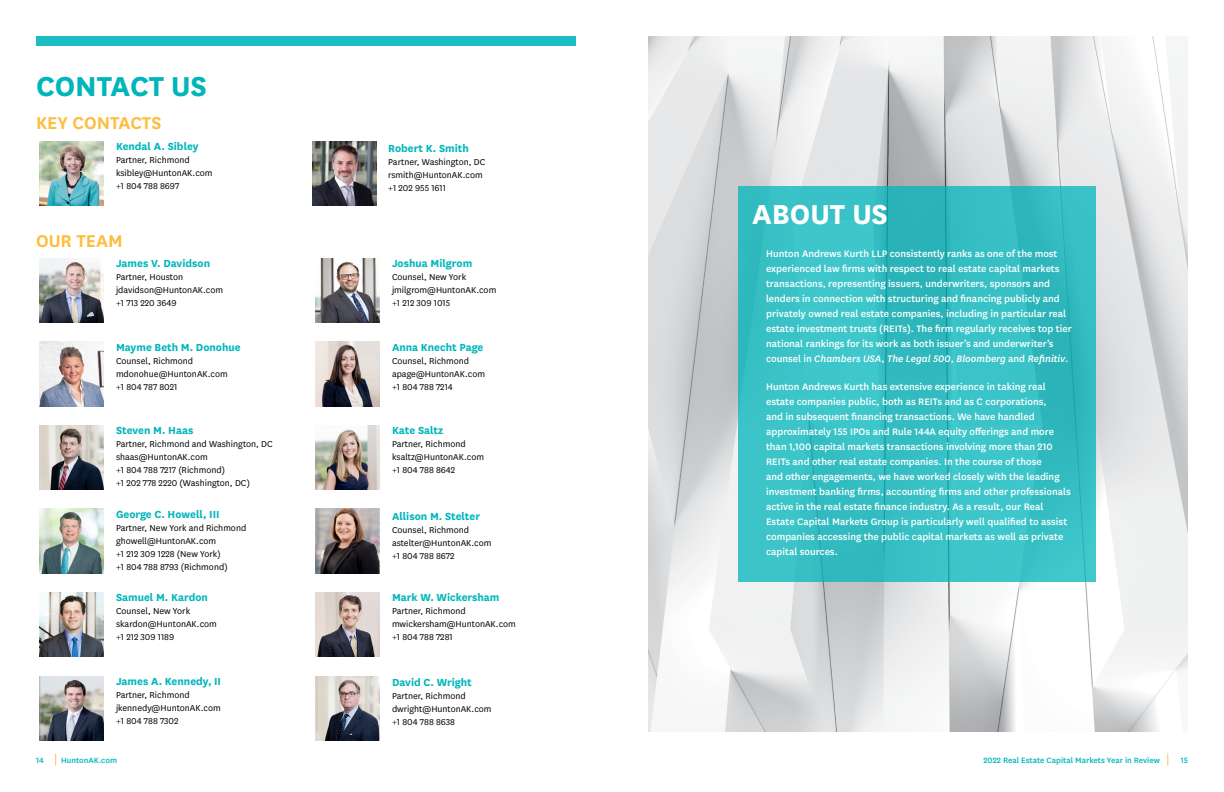
<style>
.page{position:relative;width:1224px;height:792px;background:#fff}
.page>*{position:absolute;margin:0;border:0;box-sizing:border-box;transform-origin:0 0}
.t1{font:700 32px "National";color:#00b6bb}
.t2{font:700 32px "National";color:#fff}
.t3{font:600 20px "National";color:#fdbd3f}
.t4{font:700 12px "National";color:#00b6bc}
.t5{font:500 11px/15px "National";color:#fff}
.t6{font:10px/13px "National";color:#000}
.t7{font:500 9px "National";color:#00b6bc}
.s1{font-style:italic}
</style>
<div class="page">
<svg style="left:55px;top:754px;width:1px;height:12px"></svg>
<svg style="left:1168px;top:754px;width:1px;height:12px"></svg>
<img style="left:316px;top:676px;width:64px;height:64px">
<img style="left:40px;top:425px;width:64px;height:65px">
<img style="left:40px;top:258px;width:64px;height:65px">
<img style="left:40px;top:509px;width:64px;height:64px">
<img style="left:40px;top:593px;width:64px;height:64px">
<img style="left:40px;top:676px;width:64px;height:64px">
<img style="left:316px;top:258px;width:64px;height:65px">
<img style="left:40px;top:342px;width:64px;height:64px">
<img style="left:316px;top:342px;width:64px;height:64px">
<img style="left:316px;top:425px;width:64px;height:65px">
<img style="left:40px;top:141px;width:64px;height:65px">
<img style="left:312px;top:141px;width:64px;height:65px">
<img style="left:316px;top:509px;width:64px;height:64px">
<img style="left:316px;top:592px;width:64px;height:65px">
<div style="left:36px;top:36px;width:540px;height:10px;background:#1abdc2"></div>
<img style="left:648px;top:36px;width:540px;height:696px">
<div style="left:738px;top:186px;width:358px;height:395px;background:linear-gradient(to right,#39c1c6,#34bdc1)"></div>
<h1 class="t1" style="left:36px;top:64px;width:172px">CONTACT US</h1>
<h2 class="t3" style="left:36px;top:109px;width:127px">KEY CONTACTS</h2>
<p class="t4" style="left:116px;top:138px;width:84px">Kendal A. Sibley</p>
<p class="t6" style="left:116px;top:153px;width:98px">Partner, Richmond ksibley@HuntonAK.com +1 804 788 8697</p>
<h2 class="t3" style="left:36px;top:228px;width:88px">OUR TEAM</h2>
<p class="t4" style="left:116px;top:255px;width:96px">James V. Davidson</p>
<p class="t6" style="left:116px;top:270px;width:109px">Partner, Houston jdavidson@HuntonAK.com +1 713 220 3649</p>
<p class="t4" style="left:116px;top:339px;width:126px">Mayme Beth M. Donohue</p>
<p class="t6" style="left:116px;top:354px;width:113px">Counsel, Richmond mdonohue@HuntonAK.com +1 804 787 8021</p>
<p class="t4" style="left:116px;top:422px;width:79px">Steven M. Haas</p>
<p class="t6" style="left:116px;top:437px;width:158px">Partner, Richmond and Washington, DC shaas@HuntonAK.com<br>+1 804 788 7217 (Richmond)<br>+1 202 778 2220 (Washington, DC)</p>
<p class="t4" style="left:116px;top:506px;width:105px">George C. Howell, III</p>
<p class="t6" style="left:116px;top:521px;width:132px">Partner, New York and Richmond ghowell@HuntonAK.com<br>+1 212 309 1228 (New York)<br>+1 804 788 8793 (Richmond)</p>
<p class="t4" style="left:116px;top:589px;width:93px">Samuel M. Kardon</p>
<p class="t6" style="left:116px;top:605px;width:102px">Counsel, New York skardon@HuntonAK.com +1 212 309 1189</p>
<p class="t4" style="left:116px;top:673px;width:107px">James A. Kennedy, II</p>
<p class="t6" style="left:116px;top:688px;width:106px">Partner, Richmond jkennedy@HuntonAK.com +1 804 788 7302</p>
<p class="t4" style="left:388px;top:140px;width:82px">Robert K. Smith</p>
<p class="t6" style="left:388px;top:155px;width:99px">Partner, Washington, DC rsmith@HuntonAK.com +1 202 955 1611</p>
<p class="t4" style="left:392px;top:255px;width:82px">Joshua Milgrom</p>
<p class="t6" style="left:392px;top:270px;width:106px">Counsel, New York jmilgrom@HuntonAK.com +1 212 309 1015</p>
<p class="t4" style="left:392px;top:339px;width:93px">Anna Knecht Page</p>
<p class="t6" style="left:392px;top:354px;width:95px">Counsel, Richmond apage@HuntonAK.com +1 804 788 7214</p>
<p class="t4" style="left:392px;top:422px;width:53px">Kate Saltz</p>
<p class="t6" style="left:392px;top:437px;width:94px">Partner, Richmond ksaltz@HuntonAK.com +1 804 788 8642</p>
<p class="t4" style="left:392px;top:507px;width:90px">Allison M. Stelter</p>
<p class="t6" style="left:392px;top:523px;width:101px">Counsel, Richmond astelter@HuntonAK.com +1 804 788 8672</p>
<p class="t4" style="left:392px;top:589px;width:109px">Mark W. Wickersham</p>
<p class="t6" style="left:392px;top:604px;width:125px">Partner, Richmond mwickersham@HuntonAK.com +1 804 788 7281</p>
<p class="t4" style="left:392px;top:674px;width:81px">David C. Wright</p>
<p class="t6" style="left:392px;top:689px;width:101px">Partner, Richmond dwright@HuntonAK.com +1 804 788 8638</p>
<h1 class="t2" style="left:752px;top:191px;width:137px">ABOUT US</h1>
<p class="t5" style="left:766px;top:245px;width:307px">Hunton Andrews Kurth LLP consistently ranks as one of the most experienced law firms with respect to real estate capital markets transactions, representing issuers, underwriters, sponsors and lenders in connection with structuring and financing publicly and privately owned real estate companies, including in particular real estate investment trusts (REITs). The firm regularly receives top tier national rankings for its work as both issuer’s and underwriter’s counsel in <span class="s1">Chambers USA</span>, <span class="s1">The Legal 500</span>, <span class="s1">Bloomberg</span> and <span class="s1">Refinitiv</span>.</p>
<p class="t5" style="left:766px;top:379px;width:306px">Hunton Andrews Kurth has extensive experience in taking real estate companies public, both as REITs and as C corporations,<br>and in subsequent financing transactions. We have handled approximately 155 IPOs and Rule 144A equity offerings and more than 1,100 capital markets transactions involving more than 210<br>REITs and other real estate companies. In the course of those<br>and other engagements, we have worked closely with the leading investment banking firms, accounting firms and other professionals active in the real estate finance industry. As a result, our Real Estate Capital Markets Group is particularly well qualified to assist companies accessing the public capital markets as well as private capital sources.</p>
<p class="t7" style="left:36px;top:754px;width:9px">14</p>
<p class="t7" style="left:61px;top:754px;width:57px">HuntonAK.com</p>
<p class="t7" style="left:983px;top:754px;width:178px">2022 Real Estate Capital Markets Year in Review</p>
<p class="t7" style="left:1181px;top:754px;width:9px">15</p>
</div>
